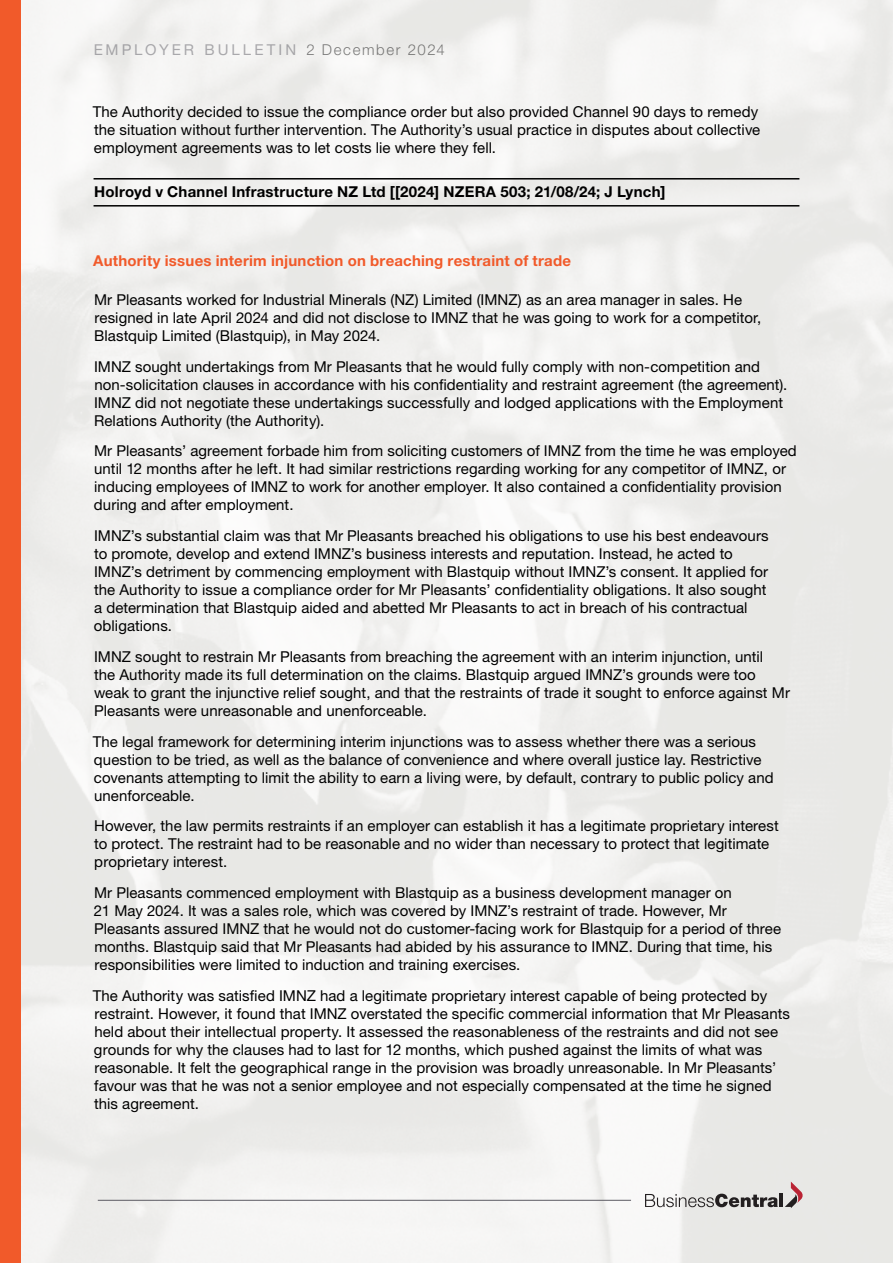
<style>
.page{position:relative;width:893px;height:1263px;background:#fff}
.page>*{position:absolute;margin:0;border:0;box-sizing:border-box;transform-origin:0 0}
.t1{font:15px/18px "Helvetica Neue LT Pro";letter-spacing:.005em;color:#000}
.t2{font:700 15px "Helvetica Neue LT Pro";letter-spacing:.015em;color:#000}
.t3{font:700 15px "Helvetica Neue LT Pro";letter-spacing:.015em;color:#f15a2a}
.t4{font:15px "Helvetica Neue LT Pro";letter-spacing:.2em;color:#5c5b63}
.s1{font-weight:300;color:#000}
</style>
<div class="page">
<img style="left:21px;top:0;width:872px;height:1263px">
<hr style="left:98px;top:1200px;width:533px;height:1px;background:#5c5b63">
<svg style="left:645px;top:1194px;width:133px;height:13px;background:#a19f9e"></svg>
<hr style="left:779px;top:1194px;width:4px;height:13px;background:#231f20">
<svg style="left:785px;top:1181px;width:18px;height:27px"></svg>
<div style="left:0;top:0;width:21px;height:1263px;background:#f15a2a"></div>
<hr style="left:94px;top:178px;width:705px;height:2px;background:#000">
<hr style="left:94px;top:205px;width:705px;height:2px;background:#000">
<p class="t4" style="left:94px;top:41px;width:353px">EMPLOYER BULLETIN <span class="s1">2 December 2024</span></p>
<p class="t1" style="left:93px;top:102px;width:669px">The Authority decided to issue the compliance order but also provided Channel 90 days to remedy the situation without further intervention. The Authority’s usual practice in disputes about collective employment agreements was to let costs lie where they fell.</p>
<p class="t2" style="left:94px;top:182px;width:572px">Holroyd v Channel Infrastructure NZ Ltd [[2024] NZERA 503; 21/08/24; J Lynch]</p>
<p class="t3" style="left:93px;top:251px;width:479px">Authority issues interim injunction on breaching restraint of trade</p>
<p class="t1" style="left:94px;top:290px;width:669px">Mr Pleasants worked for Industrial Minerals (NZ) Limited (IMNZ) as an area manager in sales. He resigned in late April 2024 and did not disclose to IMNZ that he was going to work for a competitor,<br>Blastquip Limited (Blastquip), in May 2024.</p>
<p class="t1" style="left:94px;top:357px;width:695px">IMNZ sought undertakings from Mr Pleasants that he would fully comply with non-competition and non-solicitation clauses in accordance with his confidentiality and restraint agreement (the agreement).<br>IMNZ did not negotiate these undertakings successfully and lodged applications with the Employment Relations Authority (the Authority).</p>
<p class="t1" style="left:94px;top:442px;width:704px">Mr Pleasants’ agreement forbade him from soliciting customers of IMNZ from the time he was employed until 12 months after he left. It had similar restrictions regarding working for any competitor of IMNZ, or inducing employees of IMNZ to work for another employer. It also contained a confidentiality provision during and after employment.</p>
<p class="t1" style="left:94px;top:526px;width:676px">IMNZ’s substantial claim was that Mr Pleasants breached his obligations to use his best endeavours to promote, develop and extend IMNZ’s business interests and reputation. Instead, he acted to IMNZ’s detriment by commencing employment with Blastquip without IMNZ’s consent. It applied for the Authority to issue a compliance order for Mr Pleasants’ confidentiality obligations. It also sought a determination that Blastquip aided and abetted Mr Pleasants to act in breach of his contractual obligations.</p>
<p class="t1" style="left:94px;top:647px;width:697px">IMNZ sought to restrain Mr Pleasants from breaching the agreement with an interim injunction, until<br>the Authority made its full determination on the claims. Blastquip argued IMNZ’s grounds were too weak to grant the injunctive relief sought, and that the restraints of trade it sought to enforce against Mr Pleasants were unreasonable and unenforceable.</p>
<p class="t1" style="left:93px;top:732px;width:682px">The legal framework for determining interim injunctions was to assess whether there was a serious question to be tried, as well as the balance of convenience and where overall justice lay. Restrictive covenants attempting to limit the ability to earn a living were, by default, contrary to public policy and unenforceable.</p>
<p class="t1" style="left:94px;top:817px;width:686px">However, the law permits restraints if an employer can establish it has a legitimate proprietary interest to protect. The restraint had to be reasonable and no wider than necessary to protect that legitimate proprietary interest.</p>
<p class="t1" style="left:94px;top:883px;width:689px">Mr Pleasants commenced employment with Blastquip as a business development manager on<br>21 May 2024. It was a sales role, which was covered by IMNZ’s restraint of trade. However, Mr Pleasants assured IMNZ that he would not do customer-facing work for Blastquip for a period of three months. Blastquip said that Mr Pleasants had abided by his assurance to IMNZ. During that time, his responsibilities were limited to induction and training exercises.</p>
<p class="t1" style="left:93px;top:986px;width:699px">The Authority was satisfied IMNZ had a legitimate proprietary interest capable of being protected by restraint. However, it found that IMNZ overstated the specific commercial information that Mr Pleasants held about their intellectual property. It assessed the reasonableness of the restraints and did not see grounds for why the clauses had to last for 12 months, which pushed against the limits of what was reasonable. It felt the geographical range in the provision was broadly unreasonable. In Mr Pleasants’ favour was that he was not a senior employee and not especially compensated at the time he signed this agreement.</p>
</div>
